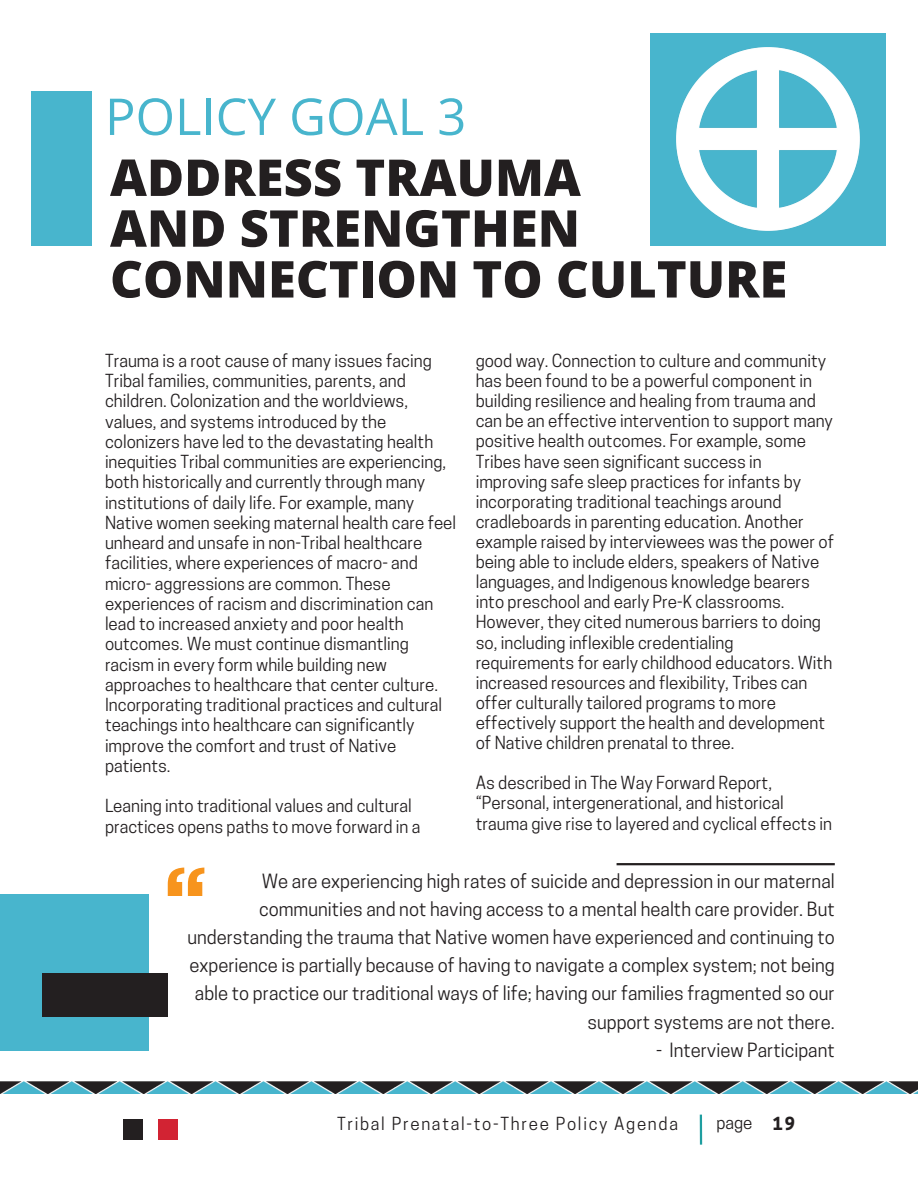
<style>
.page{position:relative;width:918px;height:1188px;background:#fff}
.page>*{position:absolute;margin:0;border:0;box-sizing:border-box;transform-origin:0 0}
.t1{font:800 50.85px/50.8px "Open Sans";color:#231f20}
.t2{font:50.85px "Open Sans";color:#48b5cd}
.t3{font:18.45px/28.2px "Cooper Hewitt";color:#231f20;text-align:right}
.t4{font:16.95px/20.2px "Cooper Hewitt";color:#231f20}
.t5{font:16.95px "Cooper Hewitt";letter-spacing:.1em;color:#231f20}
.t6{font:700 16.95px "Cooper Hewitt";color:#231f20}
</style>
<div class="page">
<hr style="left:700px;top:1115px;width:2px;height:30px;background:#1f9ea0">
<div style="left:158px;top:1120px;width:19px;height:20px;background:#d22333"></div>
<div style="left:123px;top:1120px;width:19px;height:20px;background:#231f20"></div>
<div style="left:650px;top:33px;width:235px;height:212px;background:#48b5cd"></div>
<div style="left:0;top:894px;width:149px;height:157px;background:#48b5cd"></div>
<div style="left:42px;top:973px;width:126px;height:44px;background:#231f20"></div>
<div style="left:31px;top:92px;width:61px;height:154px;background:#48b5cd"></div>
<svg style="left:168px;top:868px;width:36px;height:28px"></svg>
<hr style="left:617px;top:863px;width:218px;height:2px;background:#231f20">
<img style="left:676px;top:47px;width:184px;height:184px">
<img style="left:0;top:1081px;width:918px;height:12px">
<p class="t2" style="left:105px;top:81px;width:363px">POLICY GOAL 3</p>
<p class="t1" style="left:110px;top:151px;width:679px">ADDRESS TRAUMA<br>AND STRENGTHEN<br>CONNECTION TO CULTURE</p>
<p class="t4" style="left:105px;top:352px;width:353px">Trauma is a root cause of many issues facing Tribal families, communities, parents, and children. Colonization and the worldviews, values, and systems introduced by the colonizers have led to the devastating health inequities Tribal communities are experiencing, both historically and currently through many institutions of daily life. For example, many Native women seeking maternal health care feel unheard and unsafe in non-Tribal healthcare facilities, where experiences of macro- and micro- aggressions are common. These experiences of racism and discrimination can lead to increased anxiety and poor health outcomes. We must continue dismantling racism in every form while building new approaches to healthcare that center culture.<br>Incorporating traditional practices and cultural teachings into healthcare can significantly improve the comfort and trust of Native patients.</p>
<p class="t4" style="left:105px;top:798px;width:317px">Leaning into traditional values and cultural practices opens paths to move forward in a</p>
<p class="t3" style="left:187px;top:869px;width:649px">We are experiencing high rates of suicide and depression in our maternal communities and not having access to a mental health care provider. But understanding the trauma that Native women have experienced and continuing to experience is partially because of having to navigate a complex system; not being able to practice our traditional ways of life; having our families fragmented so our support systems are not there.</p>
<p class="t3" style="left:656px;top:1038px;width:180px">- Interview Participant</p>
<p class="t4" style="left:476px;top:353px;width:360px">good way. Connection to culture and community has been found to be a powerful component in building resilience and healing from trauma and can be an effective intervention to support many positive health outcomes. For example, some Tribes have seen significant success in improving safe sleep practices for infants by incorporating traditional teachings around cradleboards in parenting education. Another example raised by interviewees was the power of being able to include elders, speakers of Native languages, and Indigenous knowledge bearers into preschool and early Pre-K classrooms.<br>However, they cited numerous barriers to doing so, including inflexible credentialing requirements for early childhood educators. With increased resources and flexibility, Tribes can offer culturally tailored programs to more effectively support the health and development of Native children prenatal to three.</p>
<p class="t4" style="left:476px;top:775px;width:358px">As described in The Way Forward Report, “Personal, intergenerational, and historical trauma give rise to layered and cyclical effects in</p>
<p class="t5" style="left:337px;top:1117px;width:343px">Tribal Prenatal-to-Three Policy Agenda</p>
<h1 class="t4" style="left:716px;top:1115px;width:38px">page</h1>
<p class="t6" style="left:773px;top:1117px;width:24px">19</p>
</div>
